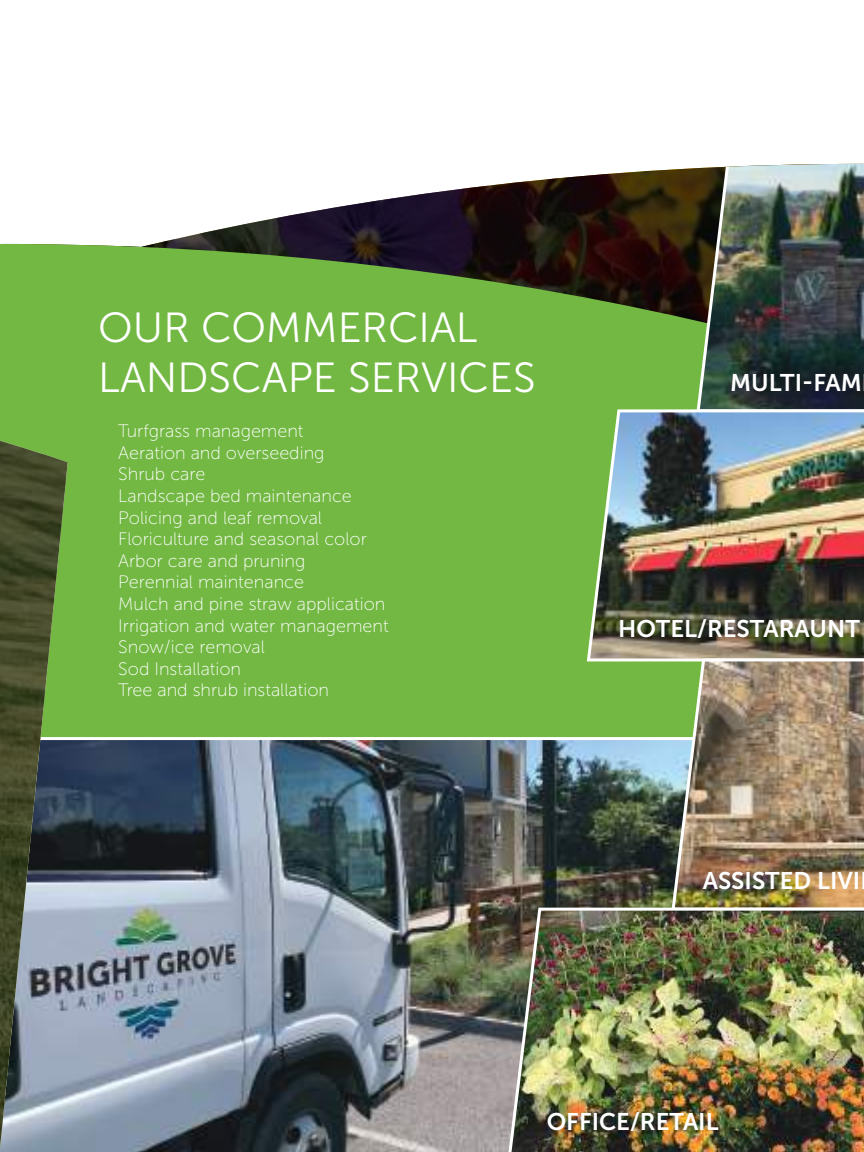
<style>
.page{position:relative;width:864px;height:1152px;background:#fff}
.page>*{position:absolute;margin:0;border:0;box-sizing:border-box;transform-origin:0 0}
.t1{font:42px/50.4px "Museo Sans 300";color:#fff}
.t2{font:24px "Museo Sans 700";color:#fff}
.t3{font:18px/21.6px "Museo Sans 100";color:#fff}
</style>
<div class="page">
<svg style="left:315px;top:168px;width:380px;height:43px"></svg>
<svg style="left:0;top:211px;width:695px;height:524px;background:#6ca841"></svg>
<img style="left:68px;top:735px;width:602px;height:417px">
<svg style="left:0;top:292px;width:68px;height:860px;background:#617954"></svg>
<img style="left:695px;top:164px;width:169px;height:244px">
<img style="left:585px;top:408px;width:279px;height:255px">
<img style="left:670px;top:657px;width:194px;height:249px">
<img style="left:504px;top:906px;width:360px;height:246px">
<h1 class="t1" style="left:98px;top:302px;width:439px">OUR COMMERCIAL<br>LANDSCAPE SERVICES</h1>
<p class="t3" style="left:118px;top:420px;width:272px">Turfgrass management<br>Aeration and overseeding<br>Shrub care<br>Landscape bed maintenance<br>Policing and leaf removal<br>Floriculture and seasonal color<br>Arbor care and pruning<br>Perennial maintenance<br>Mulch and pine straw application<br>Irrigation and water management<br>Snow/ice removal<br>Sod Installation<br>Tree and shrub installation</p>
<h2 class="t2" style="left:730px;top:369px;width:133px">MULTI-FAM</h2>
<h2 class="t2" style="left:618px;top:616px;width:243px">HOTEL/RESTARAUNT</h2>
<h2 class="t2" style="left:703px;top:868px;width:159px">ASSISTED LIVI</h2>
<h2 class="t2" style="left:547px;top:1108px;width:173px">OFFICE/RETAIL</h2>
</div>
